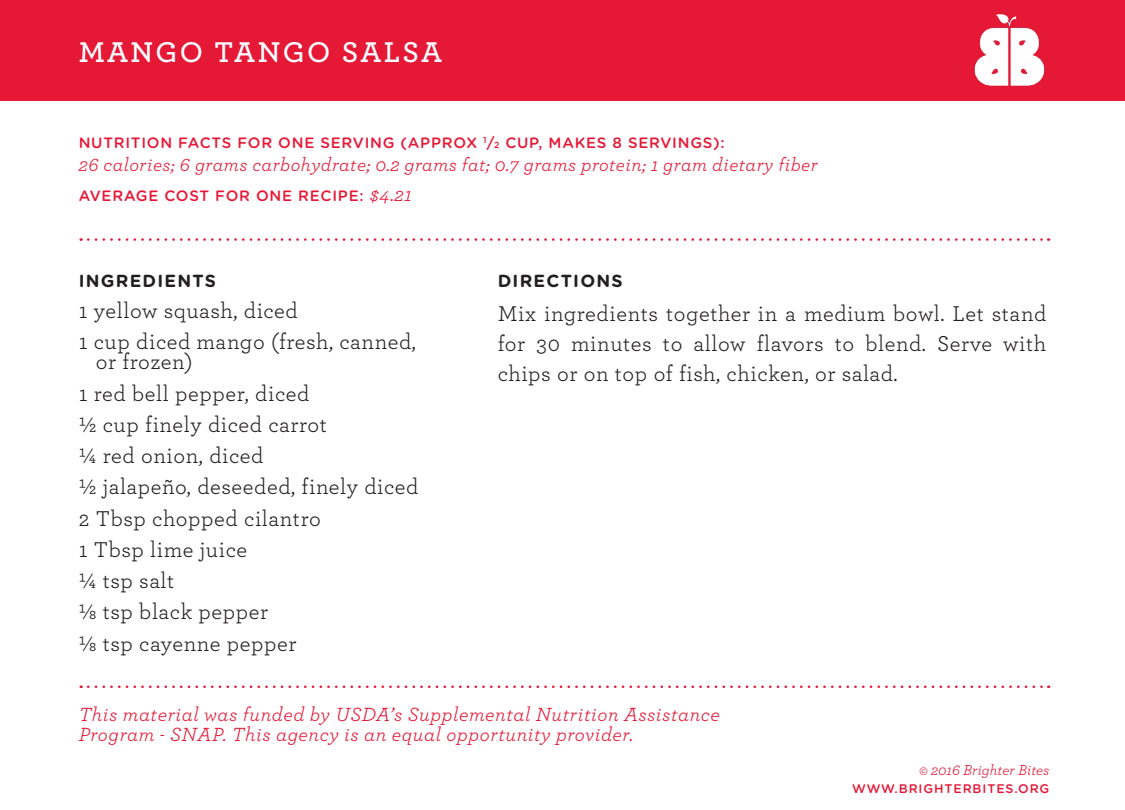
<style>
.page{position:relative;width:1125px;height:810px;background:#fff}
.page>*{position:absolute;margin:0;border:0;box-sizing:border-box;transform-origin:0 0}
.t1{font:600 30px "Archer";letter-spacing:.08em;color:#fff}
.t2{font:22.5px/30px "Archer";letter-spacing:.025em;color:#231f20;text-align:justify}
.t3{font:italic 20px "Archer";letter-spacing:.03em;color:#e51836}
.t4{font:italic 19.25px "Archer";letter-spacing:.025em;color:#e51836}
.t5{font:700 17.5px "Gotham Rounded";letter-spacing:.07em;color:#231f20}
.t6{font:500 15px "Gotham Rounded";letter-spacing:.05em;color:#e51836}
.t7{font:italic 15px "Archer";color:#e51836}
.t8{font:500 12.5px "Gotham Rounded";letter-spacing:.07em;color:#e51836}
.s1{font-size:8.75px}
.s2{font-family:"Archer";font-weight:400;font-style:italic;font-size:20px}
</style>
<div class="page">
<div style="left:0;top:0;width:1125px;height:101px;background:#e51836"></div>
<svg style="left:88px;top:238px;width:961px;height:3px"></svg>
<svg style="left:88px;top:686px;width:961px;height:2px"></svg>
<img style="left:974px;top:14px;width:71px;height:72px">
<p class="t1" style="left:79px;top:29px;width:365px">MANGO TANGO SALSA</p>
<p class="t6" style="left:79px;top:132px;width:648px">NUTRITION FACTS FOR ONE SERVING (APPROX <sup>1</sup>/<span class="s1">2</span> CUP, MAKES 8 SERVINGS):</p>
<p class="t4" style="left:79px;top:150px;width:741px">26 calories; 6 grams carbohydrate; 0.2 grams fat; 0.7 grams protein; 1 gram dietary fiber</p>
<p class="t6" style="left:79px;top:185px;width:335px">AVERAGE COST FOR ONE RECIPE: <span class="s2">$4.21</span></p>
<p class="t5" style="left:79px;top:268px;width:139px">INGREDIENTS</p>
<p class="t2" style="left:79px;top:295px;width:221px">1 yellow squash, diced</p>
<p class="t2" style="left:96px;top:331px;width:322px;line-height:20px;text-indent:-17px">1 cup diced mango (fresh, canned, or frozen)</p>
<p class="t2" style="left:79px;top:377px;width:232px">1 red bell pepper, diced</p>
<p class="t2" style="left:79px;top:408px;width:250px">½ cup finely diced carrot</p>
<p class="t2" style="left:79px;top:440px;width:186px">¼ red onion, diced</p>
<p class="t2" style="left:79px;top:471px;width:341px">½ jalapeño, deseeded, finely diced</p>
<p class="t2" style="left:79px;top:502px;width:244px">2 Tbsp chopped cilantro</p>
<p class="t2" style="left:79px;top:533px;width:170px">1 Tbsp lime juice</p>
<p class="t2" style="left:79px;top:565px;width:97px">¼ tsp salt</p>
<p class="t2" style="left:79px;top:596px;width:191px">⅛ tsp black pepper</p>
<p class="t2" style="left:79px;top:627px;width:219px">⅛ tsp cayenne pepper</p>
<p class="t5" style="left:498px;top:268px;width:127px">DIRECTIONS</p>
<p class="t2" style="left:498px;top:297px;width:550px">Mix ingredients together in a medium bowl. Let stand for 30 minutes to allow flavors to blend. Serve with chips or on top of fish, chicken, or salad.</p>
<p class="t3" style="left:79px;top:700px;width:643px">This material was funded by USDA’s Supplemental Nutrition Assistance</p>
<p class="t3" style="left:79px;top:720px;width:556px">Program - SNAP. This agency is an equal opportunity provider.</p>
<p class="t7" style="left:919px;top:759px;width:132px">© 2016 Brighter Bites</p>
<p class="t8" style="left:852px;top:779px;width:199px">WWW.BRIGHTERBITES.ORG</p>
</div>
